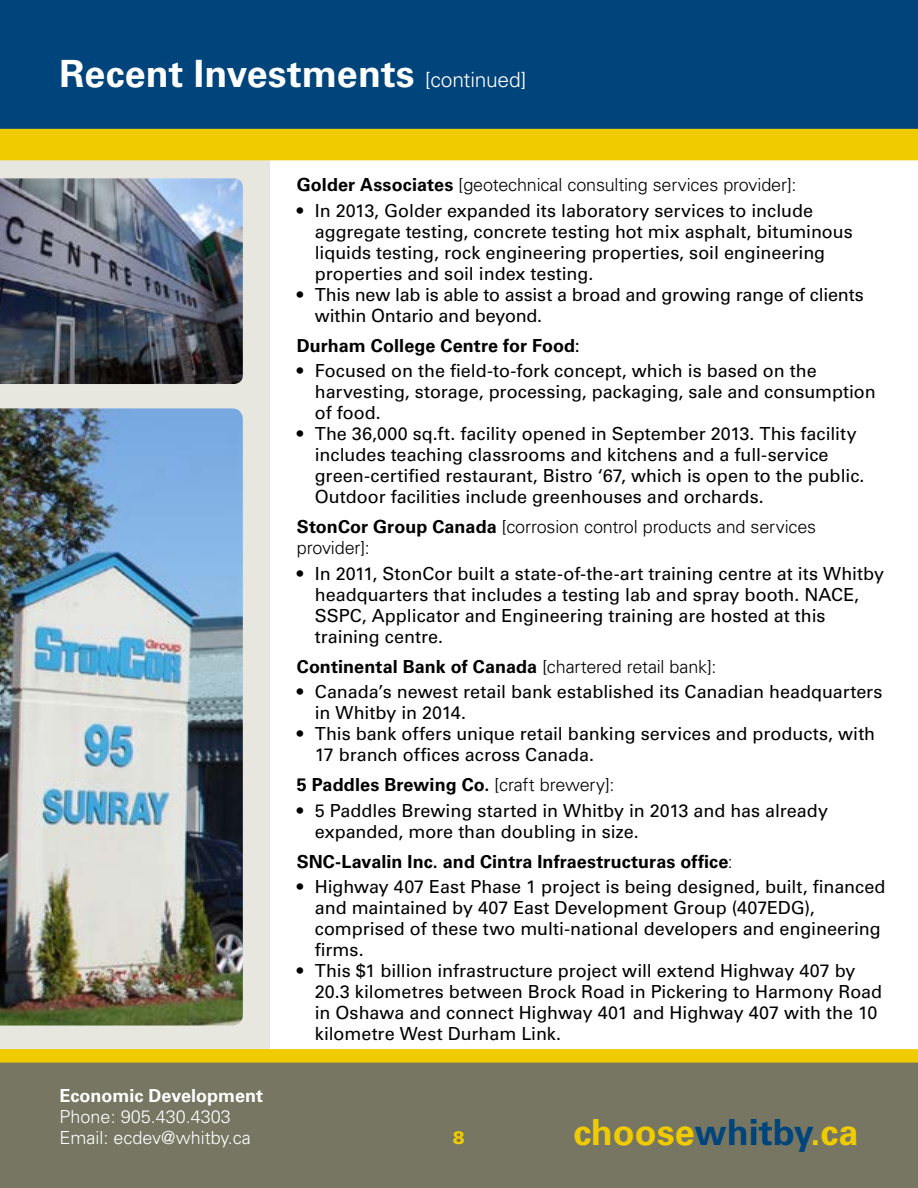
<style>
.page{position:relative;width:918px;height:1188px;background:#fff}
.page>*{position:absolute;margin:0;border:0;box-sizing:border-box;transform-origin:0 0}
.t1{font:700 37.5px "Univers LT Std";color:#fff}
.t2{font:700 36px "Univers LT Std";color:#f0cb00}
.BL{font:18px/21px "Univers LT Std";color:#000}
.TXT1{font:700 18px "Univers LT Std";letter-spacing:.005em;color:#000}
.TXT1-2{font:300 18px/21px "Univers LT Std";letter-spacing:-.01em;color:#000}
.t3{font:300 18px/21px "Univers LT Std";color:#fff}
.t4{font:700 18px "Univers LT Std";color:#fff}
.t5{font:900 18px "Univers LT Std";color:#f0cb00}
.s1{font-weight:300;font-size:21px}
.s2{font-weight:700}
.s3{font-weight:400}
.s4{font-weight:300}
.s5{color:#00447c}
</style>
<div class="page">
<div style="left:0;top:145px;width:270px;height:918px;background:#e7e7e0"></div>
<div style="left:0;top:0;width:918px;height:133px;background:#00447c"></div>
<div style="left:0;top:129px;width:918px;height:31px;background:#f0cb00"></div>
<div style="left:0;top:1057px;width:918px;height:131px;background:#767662"></div>
<div style="left:0;top:1049px;width:918px;height:14px;background:#f0cb00"></div>
<img style="left:0;top:178px;width:243px;height:206px">
<img style="left:0;top:408px;width:243px;height:618px">
<h1 class="t1" style="left:60px;top:51px;width:468px">Recent Investments <span class="s1">[continued]</span></h1>
<p class="t4" style="left:60px;top:1085px;width:205px">Economic Development</p>
<p class="t3" style="left:60px;top:1106px;width:193px">Phone: 905.430.4303<br>Email: ecdev@whitby.ca</p>
<p class="TXT1-2" style="left:297px;top:175px;width:501px"><span class="s2">Golder Associates</span> [geotechnical consulting services provider]:</p>
<p class="BL" style="left:315px;top:200px;width:540px;text-indent:-18px">• In 2013, Golder expanded its laboratory services to include aggregate testing, concrete testing hot mix asphalt, bituminous liquids testing, rock engineering properties, soil engineering properties and soil index testing.</p>
<p class="BL" style="left:315px;top:284px;width:550px;text-indent:-18px">• This new lab is able to assist a broad and growing range of clients within Ontario and beyond.</p>
<p class="TXT1" style="left:297px;top:335px;width:285px">Durham College Centre for Food<span class="s3">:</span></p>
<p class="BL" style="left:315px;top:361px;width:562px;text-indent:-18px">• Focused on the field-to-fork concept, which is based on the harvesting, storage, processing, packaging, sale and consumption of food.</p>
<p class="BL" style="left:315px;top:424px;width:551px;text-indent:-18px">• The 36,000 sq.ft. facility opened in September 2013. This facility includes teaching classrooms and kitchens and a full-service green-certified restaurant, Bistro ‘67, which is open to the public.<br>Outdoor facilities include greenhouses and orchards.</p>
<p class="TXT1-2" style="left:297px;top:517px;width:521px"><span class="s2">StonCor Group Canada</span> [corrosion control products and services provider]:</p>
<p class="BL" style="left:315px;top:563px;width:571px;text-indent:-18px">• In 2011, StonCor built a state-of-the-art training centre at its Whitby headquarters that includes a testing lab and spray booth. NACE, SSPC, Applicator and Engineering training are hosted at this training centre.</p>
<p class="TXT1" style="left:297px;top:656px;width:421px">Continental Bank of Canada <span class="s4">[chartered retail bank]:</span></p>
<p class="BL" style="left:315px;top:682px;width:569px;text-indent:-18px">• Canada’s newest retail bank established its Canadian headquarters in Whitby in 2014.</p>
<p class="BL" style="left:315px;top:724px;width:562px;text-indent:-18px">• This bank offers unique retail banking services and products, with<br>17 branch offices across Canada.</p>
<p class="TXT1" style="left:297px;top:774px;width:319px">5 Paddles Brewing Co. <span class="s4">[craft brewery]:</span></p>
<p class="BL" style="left:315px;top:800px;width:515px;text-indent:-18px">• 5 Paddles Brewing started in Whitby in 2013 and has already expanded, more than doubling in size.</p>
<p class="TXT1" style="left:297px;top:851px;width:438px">SNC-Lavalin Inc. and Cintra Infraestructuras office<span class="s4">:</span></p>
<p class="BL" style="left:315px;top:877px;width:572px;text-indent:-18px">• Highway 407 East Phase 1 project is being designed, built, financed and maintained by 407 East Development Group (407EDG), comprised of these two multi-national developers and engineering firms.</p>
<p class="BL" style="left:315px;top:961px;width:569px;text-indent:-18px">• This $1 billion infrastructure project will extend Highway 407 by 20.3 kilometres between Brock Road in Pickering to Harmony Road in Oshawa and connect Highway 401 and Highway 407 with the 10 kilometre West Durham Link.</p>
<p class="t5" style="left:453px;top:1126px;width:14px">8</p>
<h2 class="t2" style="left:573px;top:1111px;width:287px">choose<span class="s5">whitby</span>.ca</h2>
</div>
